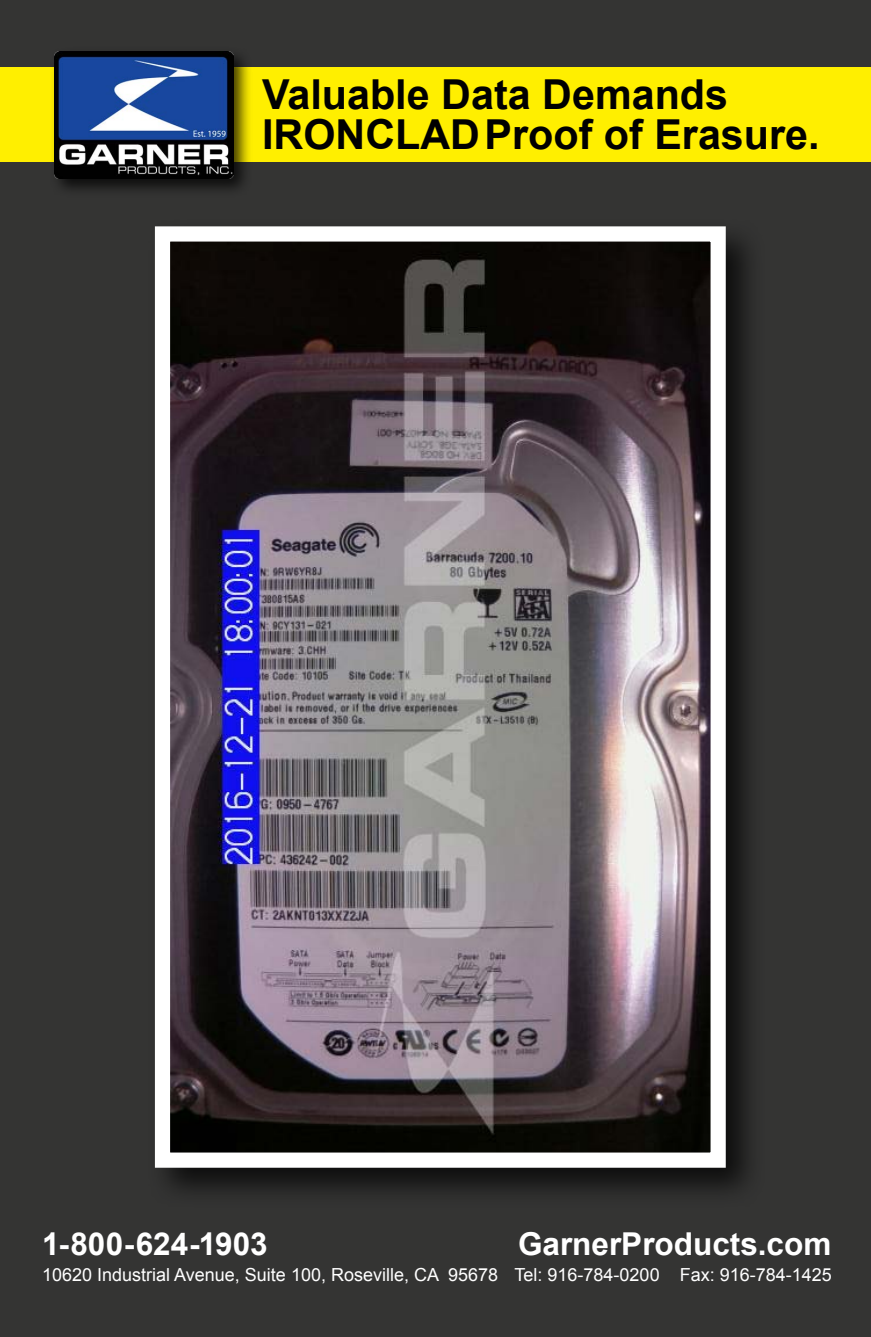
<style>
.page{position:relative;width:871px;height:1337px;background:#fff}
.page>*{position:absolute;margin:0;border:0;box-sizing:border-box;transform-origin:0 0}
.t1{font:700 41.4px/39.6px "Arial";color:#000}
.t2{font:700 31.5px "Arial";color:#fff}
.t3{font:18px "Arial";color:#fff}
</style>
<div class="page">
<div style="left:0;top:0;width:871px;height:1336px;background:#343433"></div>
<div style="left:0;top:67px;width:871px;height:95px;background:#ffef00"></div>
<div style="left:50px;top:46px;width:203px;height:152px;background:#000;opacity:.75"></div>
<img style="left:55px;top:51px;width:179px;height:128px">
<div style="left:146px;top:217px;width:621px;height:992px;background:#000;opacity:.75"></div>
<img style="left:171px;top:242px;width:539px;height:909px">
<div style="left:155px;top:226px;width:571px;height:941px;border:15px solid #fff"></div>
<h1 class="t1" style="left:262px;top:76px;width:559px">Valuable Data Demands<br>IRONCLADProof of Erasure.</h1>
<h2 class="t2" style="left:42px;top:1223px;width:227px">1-800-624-1903</h2>
<h2 class="t2" style="left:518px;top:1223px;width:315px">GarnerProducts.com</h2>
<p class="t3" style="left:42px;top:1262px;width:791px">10620 Industrial Avenue, Suite 100, Roseville, CA 95678 Tel: 916-784-0200 Fax: 916-784-1425</p>
</div>
